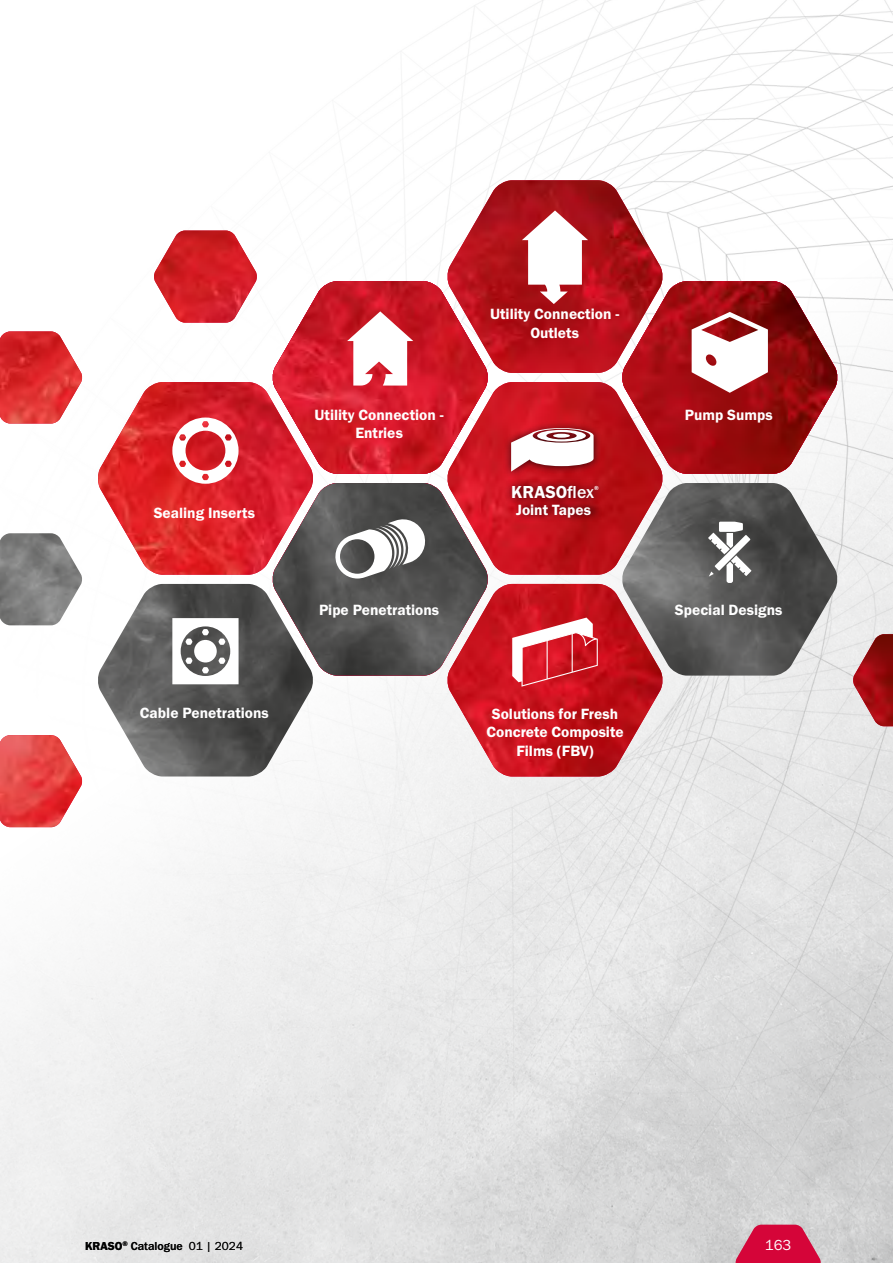
<style>
.page{position:relative;width:893px;height:1263px;background:#fff}
.page>*{position:absolute;margin:0;border:0;box-sizing:border-box;transform-origin:0 0}
.t1{font:18px "Franklin Gothic URW Dem";color:#fff}
.t2{font:15.3px/18.5px "Franklin Gothic URW Dem";color:#fff;text-align:center}
.t3{font:15px "Franklin Gothic URW Boo";color:#fff}
.t4{font:500 12px "Franklin Gothic URW";color:#000}
.t5{font:12px "Franklin Gothic URW Boo";color:#000}
.t6{font:6.15px "Franklin Gothic URW Dem";color:#fff}
.s1{font-family:"Franklin Gothic URW";font-weight:500}
.s2{font-family:"Franklin Gothic URW Dem";font-weight:400}
</style>
<div class="page">
<img style="left:0;top:0;width:893px;height:1263px">
<img style="left:853px;top:634px;width:40px;height:92px">
<img style="left:0;top:331px;width:82px;height:92px">
<img style="left:0;top:533px;width:82px;height:92px">
<img style="left:0;top:735px;width:82px;height:92px">
<svg style="left:735px;top:1225px;width:86px;height:38px;background:#d3345c"></svg>
<svg style="left:97px;top:180px;width:741px;height:596px"></svg>
<svg style="left:553px;top:434px;width:17px;height:4px"></svg>
<div style="left:504px;top:478px;width:102px;height:28px;background:#000;opacity:.75"></div>
<div style="left:513px;top:496px;width:90px;height:28px;background:#000;opacity:.75"></div>
<p class="t2" style="left:154px;top:503px;width:103px">Sealing Inserts</p>
<p class="t2" style="left:140px;top:703px;width:131px">Cable Penetrations</p>
<p class="t2" style="left:315px;top:405px;width:131px">Utility Connection -<br>Entries</p>
<p class="t2" style="left:319px;top:601px;width:122px">Pipe Penetrations</p>
<p class="t2" style="left:490px;top:305px;width:131px">Utility Connection -<br>Outlets</p>
<p class="t1" style="left:511px;top:481px;width:85px">KRASO<span class="s1">flex</span></p>
<p class="t6" style="left:594px;top:484px;width:6px">®</p>
<p class="t2" style="left:516px;top:500px;width:76px">Joint Tapes</p>
<p class="t2" style="left:486px;top:704px;width:139px">Solutions for Fresh<br>Concrete Composite<br>Films (FBV)</p>
<p class="t2" style="left:685px;top:405px;width:89px">Pump Sumps</p>
<p class="t2" style="left:675px;top:601px;width:109px">Special Designs</p>
<p class="t4" style="left:85px;top:1239px;width:99px"><span class="s2">KRASO</span><sup>®</sup> Catalogue</p>
<p class="t5" style="left:189px;top:1239px;width:56px">01 | 2024</p>
<p class="t3" style="left:765px;top:1236px;width:28px">163</p>
</div>
